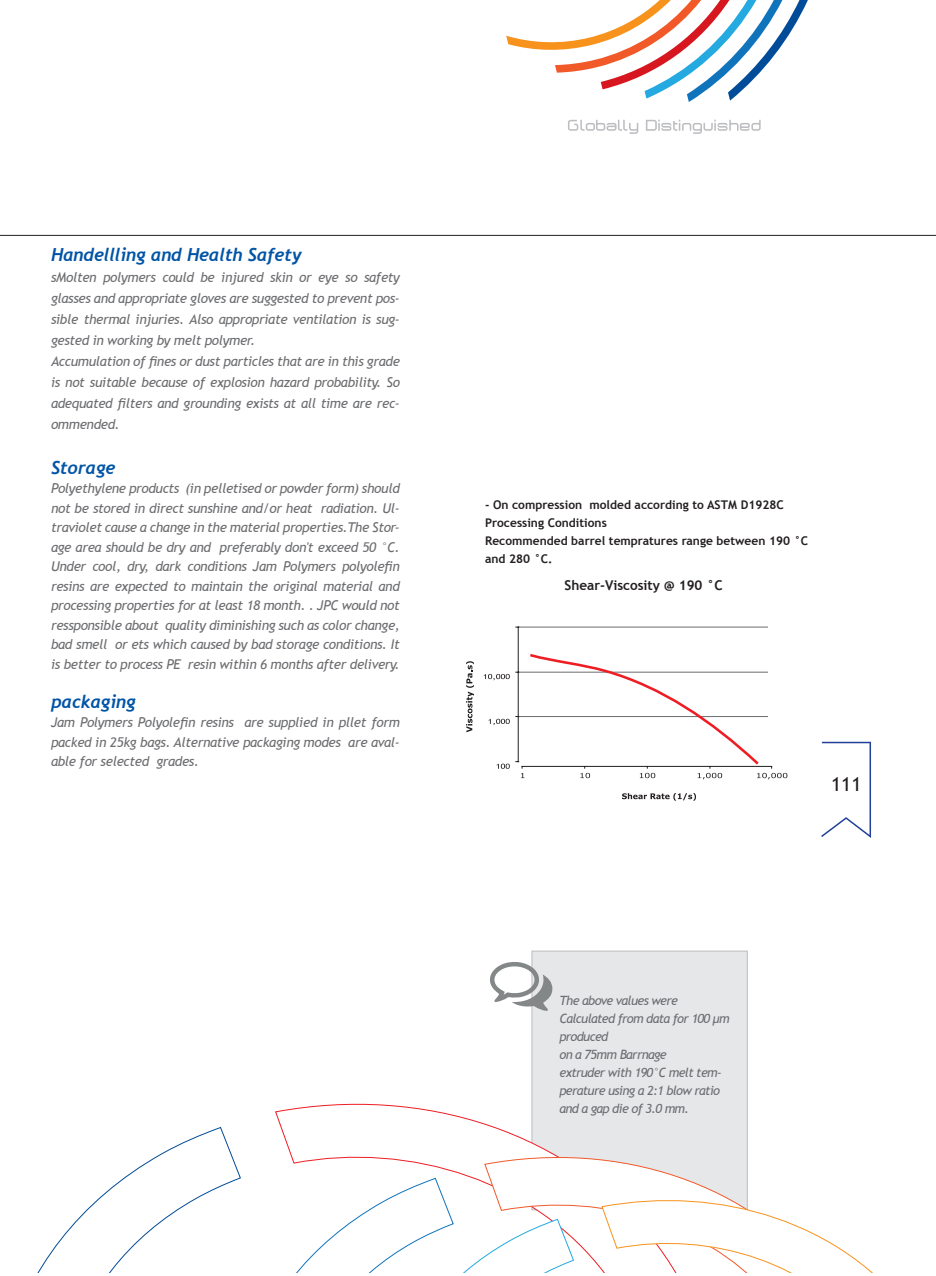
<style>
.page{position:relative;width:936px;height:1276px;background:#fff}
.page>*{position:absolute;margin:0;border:0;box-sizing:border-box;transform-origin:0 0}
.t1{font:19.5px "Trebuchet MS";color:#231f20}
.t2{font:italic 700 18px "Trebuchet";letter-spacing:-.01em;color:#0154a6}
.t3{font:italic 13.5px/19.5px "Trebuchet MS";letter-spacing:-.025em;color:#6c6d70;text-align:justify}
.t4{font:700 13.5px "Trebuchet MS";color:#231f20}
.t5{font:italic 12.75px/18px "Trebuchet MS";letter-spacing:-.05em;color:#6c6d70}
.t6{font:700 12px/18px "Trebuchet MS";color:#231f20}
</style>
<div class="page">
<hr style="left:0;top:235px;width:935px;height:1px;background:#231f20">
<div style="left:531px;top:951px;width:216px;height:259px;background:#e6e7e9;border:1px solid #bcbdc0"></div>
<svg style="left:275px;top:1087px;width:258px;height:40px"></svg>
<svg style="left:38px;top:1127px;width:495px;height:145px"></svg>
<svg style="left:484px;top:1139px;width:264px;height:39px"></svg>
<svg style="left:191px;top:1178px;width:557px;height:94px"></svg>
<svg style="left:337px;top:1184px;width:535px;height:88px"></svg>
<svg style="left:490px;top:961px;width:62px;height:50px"></svg>
<svg style="left:506px;top:0;width:301px;height:102px"></svg>
<svg style="left:568px;top:120px;width:192px;height:14px"></svg>
<hr style="left:518px;top:627px;width:250px;height:1px;background:#6c6d70">
<hr style="left:518px;top:627px;width:1px;height:134px;background:#231f20">
<svg style="left:496px;top:763px;width:13px;height:6px"></svg>
<svg style="left:488px;top:719px;width:21px;height:6px"></svg>
<svg style="left:484px;top:674px;width:25px;height:6px"></svg>
<svg style="left:622px;top:793px;width:74px;height:7px"></svg>
<svg style="left:516px;top:653px;width:271px;height:126px"></svg>
<svg style="left:466px;top:661px;width:8px;height:71px"></svg>
<svg style="left:821px;top:742px;width:50px;height:96px"></svg>
<h2 class="t2" style="left:51px;top:243px;width:252px">Handellling and Health Safety</h2>
<p class="t3" style="left:51px;top:266px;width:350px;line-height:21px;text-align:left">sMolten polymers could be injured skin or eye so safety glasses and appropriate gloves are suggested to prevent pos&shy;sible thermal injuries. Also appropriate ventilation is sug&shy;gested in working by melt polymer.<br>Accumulation of fines or dust particles that are in this grade is not suitable because of explosion hazard probability. So adequated filters and grounding exists at all time are rec&shy;ommended.</p>
<h2 class="t2" style="left:51px;top:456px;width:66px">Storage</h2>
<p class="t3" style="left:51px;top:479px;width:350px">Polyethylene products (in pelletised or powder form) should not be stored in direct sunshine and/or heat radiation. Ul&shy;traviolet cause a change in the material properties.The Stor&shy;age area should be dry and preferably don't exceed 50 °C.<br>Under cool, dry, dark conditions Jam Polymers polyolefin resins are expected to maintain the original material and processing properties for at least 18 month. . JPC would not ressponsible about quality diminishing such as color change, bad smell or ets which caused by bad storage conditions. It is better to process PE resin within 6 months after delivery.</p>
<h2 class="t2" style="left:51px;top:690px;width:86px">packaging</h2>
<p class="t3" style="left:51px;top:713px;width:350px">Jam Polymers Polyolefin resins are supplied in pllet form packed in 25kg bags. Alternative packaging modes are aval&shy;able for selected grades.</p>
<p class="t6" style="left:485px;top:495px;width:325px">- On compression molded according to ASTM D1928C Processing Conditions<br>Recommended barrel tempratures range between 190 °C and 280 °C.</p>
<p class="t4" style="left:564px;top:577px;width:160px">Shear-Viscosity @ 190 °C</p>
<h1 class="t1" style="left:831px;top:772px;width:32px">111</h1>
<p class="t5" style="left:559px;top:992px;width:172px">The above values were<br>Calculated from data for 100 µm produced<br>on a 75mm Barrnage<br>extruder with 190°C melt tem&shy;perature using a 2:1 blow ratio and a gap die of 3.0 mm.</p>
</div>
